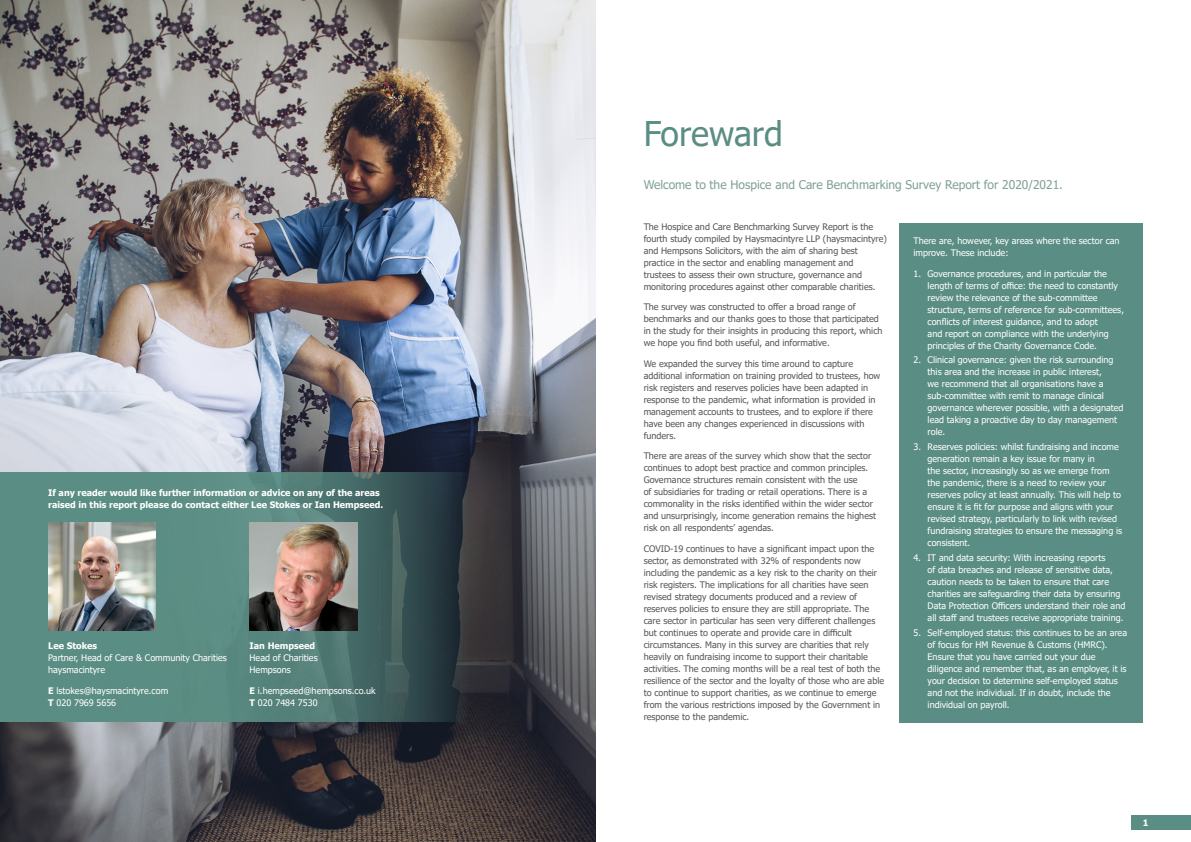
<style>
.page{position:relative;width:1191px;height:842px;background:#fff}
.page>*{position:absolute;margin:0;border:0;box-sizing:border-box;transform-origin:0 0}
.t1{font:34px "Tahoma";letter-spacing:-.005em;color:#5a8d83}
.t2{font:12px "Tahoma";color:#7fa199}
.t3{font:9px/12px "Tahoma";color:#575756}
.t4{font:9px/12px "Tahoma";color:#fff}
.t5{font:700 9px/12px "Tahoma";color:#fff}
.s1{font-weight:700}
</style>
<div class="page">
<img style="left:0;top:0;width:595px;height:842px">
<svg style="left:0;top:472px;width:468px;height:250px;fill:#5a8d83"></svg>
<img style="left:48px;top:522px;width:108px;height:108px">
<img style="left:249px;top:522px;width:108px;height:108px">
<div style="left:899px;top:223px;width:243px;height:499px;background:#5a8d83"></div>
<div style="left:1131px;top:815px;width:60px;height:14px;background:#5a8d83"></div>
<p class="t5" style="left:48px;top:487px;width:337px">If any reader would like further information or advice on any of the areas raised in this report please do contact either Lee Stokes or Ian Hempseed.</p>
<p class="t5" style="left:48px;top:640px;width:50px">Lee Stokes</p>
<p class="t4" style="left:48px;top:653px;width:180px">Partner, Head of Care &amp; Community Charities haysmacintyre</p>
<p class="t4" style="left:48px;top:685px;width:122px"><span class="s1">E</span> lstokes@haysmacintyre.com<br><span class="s1">T</span> 020 7969 5656</p>
<p class="t5" style="left:249px;top:640px;width:67px">Ian Hempseed</p>
<p class="t4" style="left:249px;top:653px;width:70px">Head of Charities<br>Hempsons</p>
<p class="t4" style="left:249px;top:685px;width:128px"><span class="s1">E</span> i.hempseed@hempsons.co.uk<br><span class="s1">T</span> 020 7484 7530</p>
<h1 class="t1" style="left:643px;top:111px;width:141px">Foreward</h1>
<h2 class="t2" style="left:643px;top:177px;width:421px">Welcome to the Hospice and Care Benchmarking Survey Report for 2020/2021.</h2>
<p class="t3" style="left:643px;top:221px;width:245px">The Hospice and Care Benchmarking Survey Report is the fourth study compiled by Haysmacintyre LLP (haysmacintyre) and Hempsons Solicitors, with the aim of sharing best practice in the sector and enabling management and trustees to assess their own structure, governance and monitoring procedures against other comparable charities.</p>
<p class="t3" style="left:643px;top:302px;width:240px">The survey was constructed to offer a broad range of benchmarks and our thanks goes to those that participated in the study for their insights in producing this report, which we hope you find both useful, and informative.</p>
<p class="t3" style="left:643px;top:358px;width:238px">We expanded the survey this time around to capture additional information on training provided to trustees, how risk registers and reserves policies have been adapted in response to the pandemic, what information is provided in management accounts to trustees, and to explore if there have been any changes experienced in discussions with funders.</p>
<p class="t3" style="left:643px;top:451px;width:234px">There are areas of the survey which show that the sector continues to adopt best practice and common principles.<br>Governance structures remain consistent with the use<br>of subsidiaries for trading or retail operations. There is a commonality in the risks identified within the wider sector and unsurprisingly, income generation remains the highest risk on all respondents’ agendas.</p>
<p class="t3" style="left:643px;top:543px;width:242px">COVID-19 continues to have a significant impact upon the sector, as demonstrated with 32% of respondents now including the pandemic as a key risk to the charity on their risk registers. The implications for all charities have seen revised strategy documents produced and a review of reserves policies to ensure they are still appropriate. The care sector in particular has seen very different challenges but continues to operate and provide care in difficult circumstances. Many in this survey are charities that rely heavily on fundraising income to support their charitable activities. The coming months will be a real test of both the resilience of the sector and the loyalty of those who are able to continue to support charities, as we continue to emerge from the various restrictions imposed by the Government in response to the pandemic.</p>
<p class="t4" style="left:913px;top:235px;width:208px">There are, however, key areas where the sector can improve. These include:</p>
<p class="t4" style="left:927px;top:268px;width:198px;text-indent:-14px">1. Governance procedures, and in particular the length of terms of office: the need to constantly review the relevance of the sub-committee structure, terms of reference for sub-committees, conflicts of interest guidance, and to adopt<br>and report on compliance with the underlying principles of the Charity Governance Code.</p>
<p class="t4" style="left:927px;top:355px;width:197px;text-indent:-14px">2. Clinical governance: given the risk surrounding this area and the increase in public interest,<br>we recommend that all organisations have a sub-committee with remit to manage clinical governance wherever possible, with a designated lead taking a proactive day to day management role.</p>
<p class="t4" style="left:927px;top:441px;width:196px;text-indent:-14px">3. Reserves policies: whilst fundraising and income generation remain a key issue for many in<br>the sector, increasingly so as we emerge from the pandemic, there is a need to review your reserves policy at least annually. This will help to ensure it is fit for purpose and aligns with your revised strategy, particularly to link with revised fundraising strategies to ensure the messaging is consistent.</p>
<p class="t4" style="left:927px;top:552px;width:199px;text-indent:-14px">4. IT and data security: With increasing reports<br>of data breaches and release of sensitive data, caution needs to be taken to ensure that care charities are safeguarding their data by ensuring Data Protection Officers understand their role and all staff and trustees receive appropriate training.</p>
<p class="t4" style="left:927px;top:627px;width:201px;text-indent:-14px">5. Self-employed status: this continues to be an area of focus for HM Revenue &amp; Customs (HMRC).<br>Ensure that you have carried out your due diligence and remember that, as an employer, it is your decision to determine self-employed status and not the individual. If in doubt, include the individual on payroll.</p>
<p class="t5" style="left:1142px;top:817px;width:7px">1</p>
</div>
